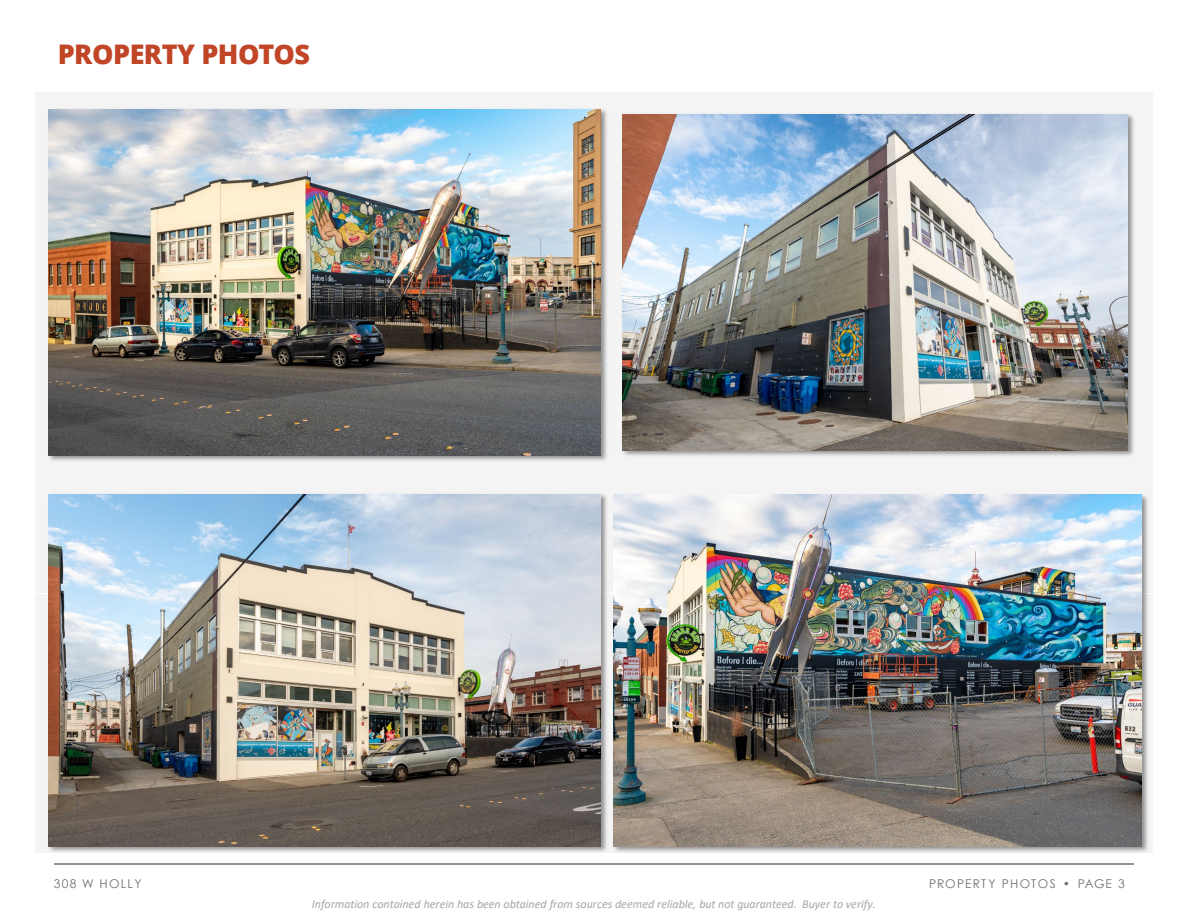
<style>
.page{position:relative;width:1188px;height:918px;background:#fff}
.page>*{position:absolute;margin:0;border:0;box-sizing:border-box;transform-origin:0 0}
.t1{font:800 27px "Open Sans";letter-spacing:-.02em;color:#c14628}
.t2{font:italic 12px "Calibri";letter-spacing:-.005em;color:#a6a6a6}
.t3{font:12px "Century Gothic";letter-spacing:.105em;color:#6f7073}
</style>
<div class="page">
<hr style="left:54px;top:864px;width:1080px;height:1px;background:#282828">
<div style="left:605px;top:353px;width:547px;height:240px;background:#f4f4f4"></div>
<div style="left:35px;top:92px;width:570px;height:501px;background:#f4f4f4"></div>
<div style="left:605px;top:92px;width:547px;height:260px;background:#f4f4f4"></div>
<img style="left:48px;top:109px;width:562px;height:352px">
<img style="left:49px;top:109px;width:552px;height:346px">
<img style="left:620px;top:114px;width:517px;height:342px">
<img style="left:623px;top:114px;width:505px;height:336px">
<img style="left:46px;top:494px;width:1105px;height:359px">
<img style="left:49px;top:494px;width:552px;height:353px">
<img style="left:613px;top:494px;width:529px;height:352px">
<p class="t1" style="left:58px;top:34px;width:254px">PROPERTY PHOTOS</p>
<p class="t3" style="left:54px;top:875px;width:89px">308 W HOLLY</p>
<p class="t3" style="left:929px;top:875px;width:197px">PROPERTY PHOTOS • PAGE 3</p>
<p class="t2" style="left:312px;top:896px;width:566px">Information contained herein has been obtained from sources deemed reliable, but not guaranteed. Buyer to verify.</p>
</div>
